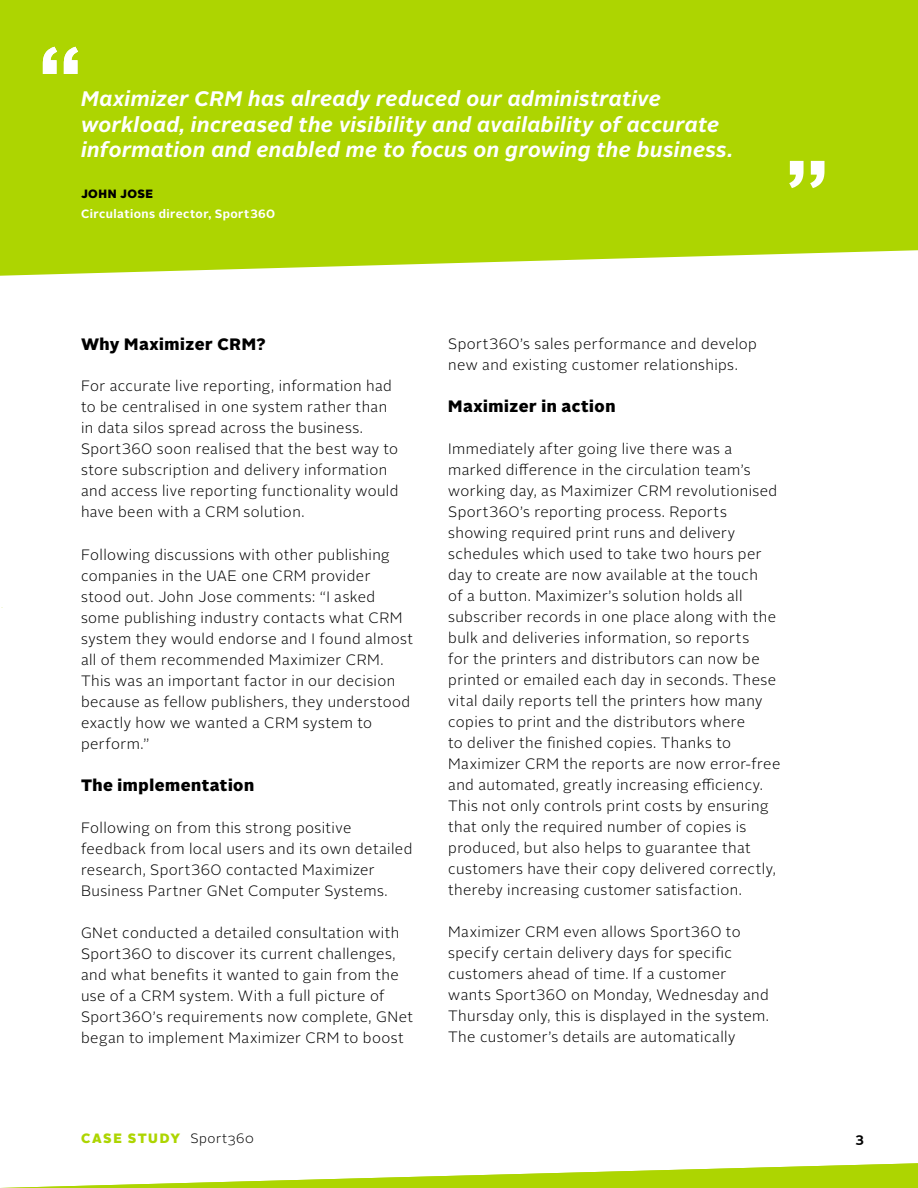
<style>
.page{position:relative;width:918px;height:1188px;background:#fff}
.page>*{position:absolute;margin:0;border:0;box-sizing:border-box;transform-origin:0 0}
.t1{font:700 90px "Alright Sans";color:#fff}
.t2{font:italic 700 21px/25.2px "Alright Sans";letter-spacing:.02em;color:#fff}
.t3{font:900 16.5px "Alright Sans";letter-spacing:.035em;color:#000}
.t4{font:300 15px/21px "Alright Sans";letter-spacing:.025em;color:#000}
.t5{font:900 13.5px "Alright Sans";letter-spacing:.115em;color:#add501}
.t6{font:700 13.5px "Alright Sans";color:#000}
.t7{font:700 12px "Alright Sans";letter-spacing:.04em;color:#fff}
.t8{font:900 12px "Alright Sans";letter-spacing:.045em;color:#000}
.s1{font-weight:300;color:#000}
</style>
<div class="page">
<div style="left:0;top:0;width:918px;height:276px;background:#add501"></div>
<svg style="left:1px;top:1163px;width:917px;height:25px"></svg>
<h1 class="t1" style="left:39px;top:16px;width:45px">“</h1>
<h2 class="t2" style="left:81px;top:87px;width:653px">Maximizer CRM has already reduced our administrative workload, increased the visibility and availability of accurate information and enabled me to focus on growing the business.</h2>
<p class="t8" style="left:81px;top:185px;width:74px">JOHN JOSE</p>
<p class="t7" style="left:81px;top:205px;width:196px">Circulations director, Sport360</p>
<h1 class="t1" style="left:829px;top:219px;width:45px;rotate:-180deg">“</h1>
<p class="t3" style="left:81px;top:332px;width:186px">Why Maximizer CRM?</p>
<p class="t4" style="left:81px;top:376px;width:319px">For accurate live reporting, information had to be centralised in one system rather than in data silos spread across the business.<br>Sport360 soon realised that the best way to store subscription and delivery information and access live reporting functionality would have been with a CRM solution.</p>
<p class="t4" style="left:81px;top:544px;width:334px">Following discussions with other publishing companies in the UAE one CRM provider stood out. John Jose comments: “I asked some publishing industry contacts what CRM system they would endorse and I found almost all of them recommended Maximizer CRM.<br>This was an important factor in our decision because as fellow publishers, they understood exactly how we wanted a CRM system to perform.”</p>
<p class="t3" style="left:81px;top:774px;width:175px">The implementation</p>
<p class="t4" style="left:81px;top:817px;width:333px">Following on from this strong positive feedback from local users and its own detailed research, Sport360 contacted Maximizer Business Partner GNet Computer Systems.</p>
<p class="t4" style="left:81px;top:923px;width:333px">GNet conducted a detailed consultation with Sport360 to discover its current challenges, and what benefits it wanted to gain from the use of a CRM system. With a full picture of Sport360’s requirements now complete, GNet began to implement Maximizer CRM to boost</p>
<p class="t4" style="left:448px;top:333px;width:310px">Sport360’s sales performance and develop new and existing customer relationships.</p>
<p class="t3" style="left:448px;top:395px;width:169px">Maximizer in action</p>
<p class="t4" style="left:448px;top:438px;width:334px">Immediately after going live there was a marked difference in the circulation team’s working day, as Maximizer CRM revolutionised Sport360’s reporting process. Reports showing required print runs and delivery schedules which used to take two hours per day to create are now available at the touch<br>of a button. Maximizer’s solution holds all subscriber records in one place along with the bulk and deliveries information, so reports<br>for the printers and distributors can now be printed or emailed each day in seconds. These vital daily reports tell the printers how many copies to print and the distributors where<br>to deliver the finished copies. Thanks to Maximizer CRM the reports are now error-free and automated, greatly increasing efficiency.<br>This not only controls print costs by ensuring that only the required number of copies is produced, but also helps to guarantee that customers have their copy delivered correctly, thereby increasing customer satisfaction.</p>
<p class="t4" style="left:448px;top:922px;width:322px">Maximizer CRM even allows Sport360 to specify certain delivery days for specific customers ahead of time. If a customer wants Sport360 on Monday, Wednesday and Thursday only, this is displayed in the system.<br>The customer’s details are automatically</p>
<p class="t5" style="left:81px;top:1129px;width:175px">CASE STUDY <span class="s1">Sport360</span></p>
<p class="t6" style="left:855px;top:1129px;width:10px">3</p>
</div>
